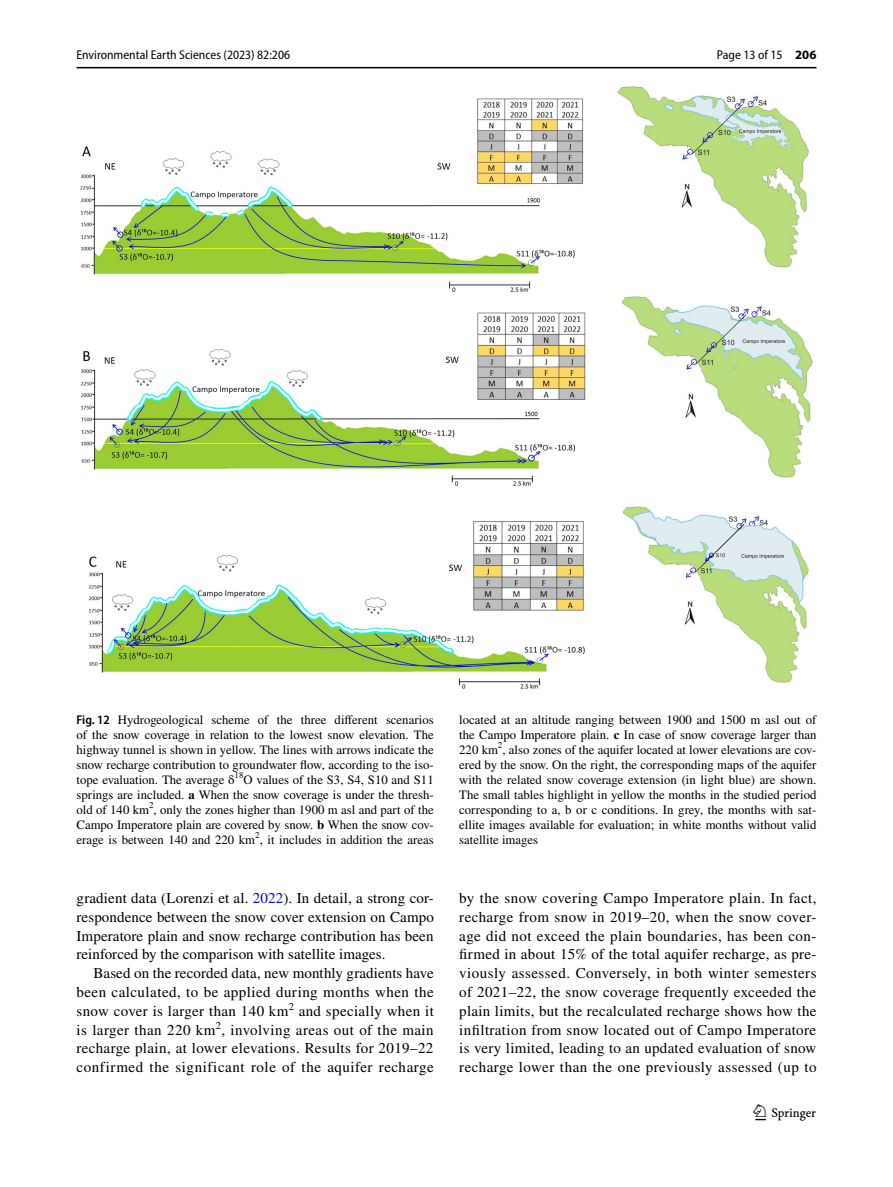
<style>
.page{position:relative;width:893px;height:1187px;background:#fff}
.page>*{position:absolute;margin:0;border:0;box-sizing:border-box;transform-origin:0 0}
.t1{font:22.5px "Springnew Regular 3";color:#000}
.t2{font:15px/18.8px "STIX";letter-spacing:.03em;color:#000;text-align:justify}
.t3{font:12.75px/15px "STIX";color:#000;text-align:justify}
.t4{font:semi-condensed 12.75px "Myriad Pro";color:#000}
.s1{font-weight:700;font-stretch:normal}
.s2{font-family:"Myriad Pro";font-weight:600;font-stretch:semi-condensed}
.s3{font-weight:700}
.s4{color:#00f}
</style>
<div class="page">
<hr style="left:77px;top:67px;width:739px;height:1px;background:#000">
<img style="left:81px;top:87px;width:731px;height:601px">
<p class="t4" style="left:77px;top:48px;width:215px">Environmental Earth Sciences (2023) 82:206</p>
<p class="t4" style="left:717px;top:48px;width:101px">Page 13 of 15 <span class="s1">206</span></p>
<p class="t3" style="left:77px;top:712px;width:359px"><span class="s2">Fig. 12</span> Hydrogeological scheme of the three different scenarios of the snow coverage in relation to the lowest snow elevation. The highway tunnel is shown in yellow. The lines with arrows indicate the snow recharge contribution to groundwater flow, according to the iso&shy;tope evaluation. The average δ<sup>18</sup>O values of the S3, S4, S10 and S11 springs are included. <span class="s3">a</span> When the snow coverage is under the thresh&shy;old of 140 km<sup>2</sup>, only the zones higher than 1900 m asl and part of the Campo Imperatore plain are covered by snow. <span class="s3">b</span> When the snow cov&shy;erage is between 140 and 220 km<sup>2</sup>, it includes in addition the areas</p>
<p class="t3" style="left:459px;top:712px;width:359px">located at an altitude ranging between 1900 and 1500 m asl out of the Campo Imperatore plain. <span class="s3">c</span> In case of snow coverage larger than 220 km<sup>2</sup>, also zones of the aquifer located at lower elevations are cov&shy;ered by the snow. On the right, the corresponding maps of the aquifer with the related snow coverage extension (in light blue) are shown.<br>The small tables highlight in yellow the months in the studied period corresponding to a, b or c conditions. In grey, the months with sat&shy;ellite images available for evaluation; in white months without valid satellite images</p>
<p class="t2" style="left:77px;top:889px;width:359px">gradient data (Lorenzi et al. <span class="s4">2022</span>). In detail, a strong cor&shy;respondence between the snow cover extension on Campo Imperatore plain and snow recharge contribution has been reinforced by the comparison with satellite images.</p>
<p class="t2" style="left:77px;top:964px;width:359px;text-indent:17px">Based on the recorded data, new monthly gradients have been calculated, to be applied during months when the snow cover is larger than 140 km<sup>2</sup> and specially when it is larger than 220 km<sup>2</sup>, involving areas out of the main recharge plain, at lower elevations. Results for 2019–22 confirmed the significant role of the aquifer recharge</p>
<p class="t2" style="left:459px;top:889px;width:359px">by the snow covering Campo Imperatore plain. In fact, recharge from snow in 2019–20, when the snow cover&shy;age did not exceed the plain boundaries, has been con&shy;firmed in about 15% of the total aquifer recharge, as pre&shy;viously assessed. Conversely, in both winter semesters of 2021–22, the snow coverage frequently exceeded the plain limits, but the recalculated recharge shows how the infiltration from snow located out of Campo Imperatore is very limited, leading to an updated evaluation of snow recharge lower than the one previously assessed (up to</p>
<h1 class="t1" style="left:755px;top:1104px;width:62px">1 3</h1>
</div>
